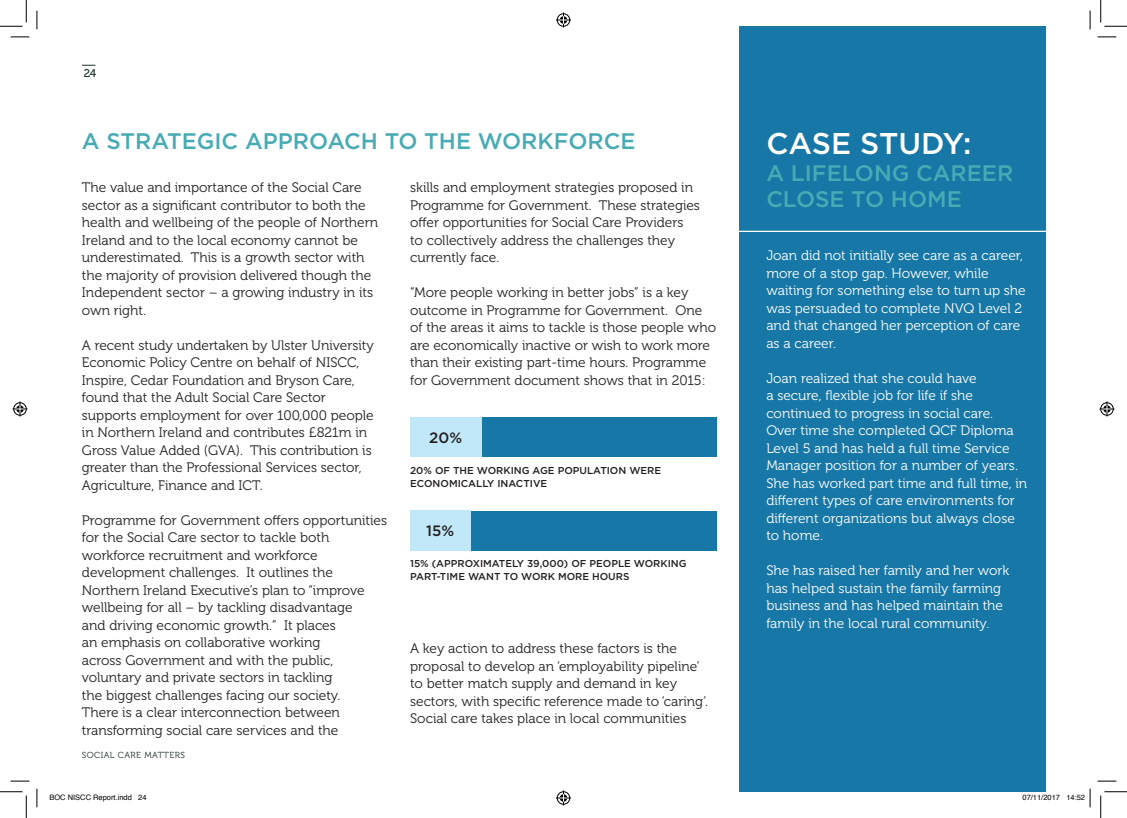
<style>
.page{position:relative;width:1127px;height:818px;background:#fff}
.page>*{position:absolute;margin:0;border:0;box-sizing:border-box;transform-origin:0 0}
.Headline{font:500 30px "Gotham";color:#fff}
.Sub_Header{font:500 22.5px/26.2px "Gotham";color:#48abb4}
.Body_Copy{font:500 15px "Gotham";color:#231f20}
.Body_Copy-2{font:13.75px/17.5px "Museo 300";color:#231f20}
.Body_Copy-3{font:13.75px/17.5px "Museo 300";color:#fff}
.t1{font:11.25px "Museo 500";color:#1a302a}
.Body_Copy-4{font:500 10px/12.5px "Gotham";color:#231f20}
.t2{font:8.75px "Museo 300";letter-spacing:.05em;color:#1a302a}
.t3{font:7.5px "Helvetica";color:#000}
</style>
<div class="page">
<svg style="left:82px;top:65px;width:13px;height:1px"></svg>
<div style="left:410px;top:418px;width:306px;height:39px;background:#1777a6"></div>
<div style="left:410px;top:511px;width:306px;height:39px;background:#1777a6"></div>
<div style="left:410px;top:418px;width:71px;height:39px;background:#c1e8f8"></div>
<div style="left:410px;top:510px;width:60px;height:40px;background:#c1e8f8"></div>
<div style="left:738px;top:26px;width:307px;height:766px;background:#1777a6"></div>
<hr style="left:727px;top:231px;width:333px;height:1px;background:#fff">
<svg style="left:11px;top:36px;width:18px;height:2px"></svg>
<svg style="left:1097px;top:36px;width:18px;height:2px"></svg>
<svg style="left:11px;top:780px;width:18px;height:2px"></svg>
<svg style="left:1097px;top:780px;width:18px;height:2px"></svg>
<svg style="left:36px;top:11px;width:2px;height:18px"></svg>
<svg style="left:36px;top:788px;width:2px;height:19px"></svg>
<svg style="left:1089px;top:11px;width:1px;height:18px"></svg>
<svg style="left:0;top:0;width:27px;height:27px"></svg>
<svg style="left:0;top:791px;width:27px;height:27px"></svg>
<svg style="left:1100px;top:0;width:26px;height:27px"></svg>
<svg style="left:1100px;top:791px;width:26px;height:27px"></svg>
<svg style="left:556px;top:13px;width:15px;height:15px"></svg>
<svg style="left:556px;top:790px;width:15px;height:15px"></svg>
<svg style="left:13px;top:401px;width:15px;height:15px"></svg>
<svg style="left:1099px;top:401px;width:15px;height:15px"></svg>
<svg style="left:1089px;top:788px;width:1px;height:19px"></svg>
<p class="t1" style="left:84px;top:67px;width:14px">24</p>
<p class="Sub_Header" style="left:82px;top:127px;width:555px">A STRATEGIC APPROACH TO THE WORKFORCE</p>
<p class="Body_Copy-2" style="left:82px;top:179px;width:298px">The value and importance of the Social Care sector as a significant contributor to both the health and wellbeing of the people of Northern Ireland and to the local economy cannot be underestimated. This is a growth sector with the majority of provision delivered though the Independent sector – a growing industry in its own right.</p>
<p class="Body_Copy-2" style="left:82px;top:337px;width:293px">A recent study undertaken by Ulster University Economic Policy Centre on behalf of NISCC, Inspire, Cedar Foundation and Bryson Care, found that the Adult Social Care Sector supports employment for over 100,000 people in Northern Ireland and contributes £821m in Gross Value Added (GVA). This contribution is greater than the Professional Services sector, Agriculture, Finance and ICT.</p>
<p class="Body_Copy-2" style="left:82px;top:512px;width:307px">Programme for Government offers opportunities for the Social Care sector to tackle both workforce recruitment and workforce development challenges. It outlines the Northern Ireland Executive’s plan to “improve wellbeing for all – by tackling disadvantage<br>and driving economic growth.” It places<br>an emphasis on collaborative working<br>across Government and with the public, voluntary and private sectors in tackling<br>the biggest challenges facing our society.<br>There is a clear interconnection between transforming social care services and the</p>
<p class="t2" style="left:82px;top:750px;width:105px">SOCIAL CARE MATTERS</p>
<p class="Body_Copy-2" style="left:410px;top:179px;width:291px">skills and employment strategies proposed in Programme for Government. These strategies offer opportunities for Social Care Providers<br>to collectively address the challenges they currently face.</p>
<p class="Body_Copy-2" style="left:410px;top:284px;width:307px">“More people working in better jobs” is a key outcome in Programme for Government. One of the areas it aims to tackle is those people who are economically inactive or wish to work more than their existing part-time hours. Programme for Government document shows that in 2015:</p>
<p class="Body_Copy" style="left:429px;top:429px;width:34px">20%</p>
<p class="Body_Copy-4" style="left:410px;top:464px;width:252px">20% OF THE WORKING AGE POPULATION WERE<br>ECONOMICALLY INACTIVE</p>
<p class="Body_Copy" style="left:426px;top:522px;width:30px">15%</p>
<p class="Body_Copy-4" style="left:410px;top:557px;width:278px">15% (APPROXIMATELY 39,000) OF PEOPLE WORKING<br>PART-TIME WANT TO WORK MORE HOURS</p>
<p class="Body_Copy-2" style="left:410px;top:640px;width:299px">A key action to address these factors is the proposal to develop an ‘employability pipeline’ to better match supply and demand in key sectors, with specific reference made to ‘caring’.<br>Social care takes place in local communities</p>
<p class="Headline" style="left:766px;top:127px;width:206px">CASE STUDY:</p>
<p class="Sub_Header" style="left:766px;top:159px;width:248px">A LIFELONG CAREER<br>CLOSE TO HOME</p>
<p class="Body_Copy-3" style="left:766px;top:247px;width:261px">Joan did not initially see care as a career, more of a stop gap. However, while waiting for something else to turn up she was persuaded to complete NVQ Level 2 and that changed her perception of care as a career.</p>
<p class="Body_Copy-3" style="left:766px;top:370px;width:262px">Joan realized that she could have<br>a secure, flexible job for life if she continued to progress in social care.<br>Over time she completed QCF Diploma Level 5 and has held a full time Service Manager position for a number of years.<br>She has worked part time and full time, in different types of care environments for different organizations but always close to home.</p>
<p class="Body_Copy-3" style="left:766px;top:562px;width:244px">She has raised her family and her work has helped sustain the family farming business and has helped maintain the family in the local rural community.</p>
<p class="t3" style="left:49px;top:791px;width:99px">BOC NISCC Report.indd 24</p>
<p class="t3" style="left:1022px;top:791px;width:64px">07/11/2017 14:52</p>
</div>
